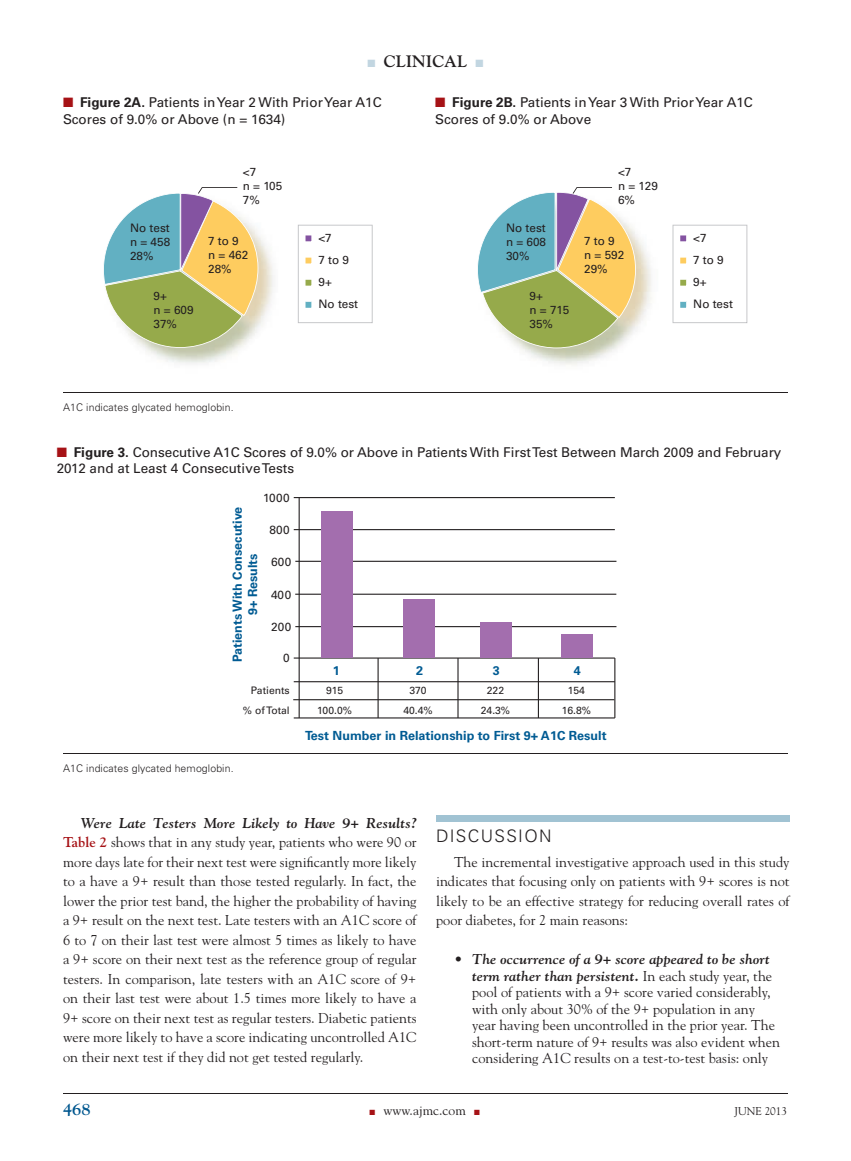
<style>
.page{position:relative;width:851px;height:1161px;background:#fff}
.page>*{position:absolute;margin:0;border:0;box-sizing:border-box;transform-origin:0 0}
.t1{font:300 17.25px "Univers";letter-spacing:.075em;color:#231f20}
.t2{font:700 16.5px "Goudy";color:#231f20}
.t3{font:700 16.5px "Goudy";color:#00578f}
.t4{font:14.25px/19.5px "Goudy";color:#231f20;text-align:justify}
.t5{font:13.5px/16.5px "Univers";color:#231f20}
.t6{font:13.5px "Goudy";color:#231f20}
.t7{font:700 12.6px/15.1px "Univers";color:#005b93;text-align:center}
.t8{font:11.85px "Univers";letter-spacing:.04em;color:#231f20}
.t9{font:11.7px/14.1px "Univers";color:#231f20}
.t10{font:11.25px "Goudy";color:#231f20}
.t11{font:300 10.5px "Univers";letter-spacing:.01em;color:#231f20}
.t12{font:10.35px/19.6px "Univers";color:#231f20;text-align:center}
.s1{color:#c2d6e1}
.s2{color:#a61216}
.s3{font-weight:700}
.s4{font-weight:700;font-style:italic}
.s5{font-weight:700;color:#a61216}
</style>
<div class="page">
<hr style="left:63px;top:1093px;width:724px;height:1px;background:#231f20">
<div style="left:436px;top:815px;width:353px;height:7px;background:#a1c3d3"></div>
<hr style="left:63px;top:392px;width:724px;height:1px;background:#231f20">
<hr style="left:63px;top:753px;width:724px;height:1px;background:#231f20">
<img style="left:539px;top:254px;width:112px;height:111px">
<svg style="left:298px;top:225px;width:74px;height:98px"></svg>
<svg style="left:672px;top:225px;width:75px;height:98px"></svg>
<svg style="left:103px;top:187px;width:165px;height:171px"></svg>
<svg style="left:477px;top:187px;width:169px;height:171px"></svg>
<hr style="left:298px;top:498px;width:2px;height:220px;background:#231f20">
<hr style="left:377px;top:658px;width:1px;height:60px;background:#231f20">
<hr style="left:457px;top:658px;width:1px;height:60px;background:#231f20">
<hr style="left:538px;top:658px;width:1px;height:60px;background:#231f20">
<hr style="left:614px;top:658px;width:1px;height:60px;background:#231f20">
<hr style="left:294px;top:497px;width:321px;height:1px;background:#231f20">
<hr style="left:294px;top:529px;width:321px;height:1px;background:#231f20">
<hr style="left:295px;top:561px;width:321px;height:1px;background:#231f20">
<hr style="left:295px;top:594px;width:321px;height:1px;background:#231f20">
<hr style="left:295px;top:626px;width:321px;height:1px;background:#231f20">
<hr style="left:294px;top:658px;width:321px;height:1px;background:#231f20">
<hr style="left:293px;top:699px;width:321px;height:1px;background:#231f20">
<hr style="left:294px;top:717px;width:321px;height:2px;background:#231f20">
<hr style="left:294px;top:681px;width:321px;height:1px;background:#231f20">
<div style="left:322px;top:511px;width:31px;height:147px;background:#a36eae"></div>
<div style="left:403px;top:599px;width:31px;height:59px;background:#a36eae"></div>
<div style="left:481px;top:622px;width:31px;height:36px;background:#a36eae"></div>
<div style="left:562px;top:634px;width:31px;height:24px;background:#a36eae"></div>
<p class="t2" style="left:367px;top:51px;width:117px"><span class="s1">■</span> CLINICAL <span class="s1">■</span></p>
<p class="t5" style="left:63px;top:95px;width:320px"><span class="s2">■</span> <span class="s3">Figure 2A.</span> Patients in Year 2 With Prior Year A1C<br>Scores of 9.0% or Above (n = 1634)</p>
<p class="t5" style="left:435px;top:95px;width:319px"><span class="s2">■</span> <span class="s3">Figure 2B.</span> Patients in Year 3 With Prior Year A1C<br>Scores of 9.0% or Above</p>
<p class="t9" style="left:243px;top:165px;width:41px">&lt;7<br>n = 105<br>7%</p>
<p class="t9" style="left:208px;top:234px;width:42px">7 to 9 n = 462<br>28%</p>
<p class="t9" style="left:584px;top:234px;width:42px">7 to 9 n = 592<br>29%</p>
<p class="t9" style="left:618px;top:165px;width:41px">&lt;7<br>n = 129<br>6%</p>
<p class="t9" style="left:130px;top:221px;width:42px;text-align:justify">No test n = 458<br>28%</p>
<p class="t9" style="left:506px;top:221px;width:42px;text-align:justify">No test n = 608<br>30%</p>
<p class="t9" style="left:318px;top:227px;width:41px;line-height:22.2px">&lt;7<br>7 to 9<br>9+<br>No test</p>
<p class="t9" style="left:693px;top:227px;width:41px;line-height:22.2px">&lt;7<br>7 to 9<br>9+<br>No test</p>
<p class="t9" style="left:153px;top:289px;width:42px">9+<br>n = 609<br>37%</p>
<p class="t9" style="left:529px;top:289px;width:41px">9+<br>n = 715<br>35%</p>
<p class="t11" style="left:63px;top:401px;width:172px">A1C indicates glycated hemoglobin.</p>
<p class="t5" style="left:57px;top:444px;width:726px"><span class="s2">■</span> <span class="s3">Figure 3.</span> Consecutive A1C Scores of 9.0% or Above in Patients With First Test Between March 2009 and February<br>2012 and at Least 4 Consecutive Tests</p>
<p class="t8" style="left:263px;top:491px;width:28px">1000</p>
<p class="t8" style="left:269px;top:523px;width:22px">800</p>
<p class="t8" style="left:271px;top:555px;width:22px">600</p>
<p class="t8" style="left:271px;top:587px;width:22px">400</p>
<p class="t8" style="left:271px;top:620px;width:22px">200</p>
<p class="t8" style="left:283px;top:651px;width:8px">0</p>
<p class="t12" style="left:243px;top:681px;width:48px;text-align:right">Patients % ofTotal</p>
<p class="t12" style="left:317px;top:681px;width:36px">915<br>100.0%</p>
<p class="t7" style="left:230px;top:662px;width:157px;rotate:-90deg">Patients With Consecutive<br>9+ Results</p>
<p class="t7" style="left:333px;top:663px;width:8px">1</p>
<p class="t7" style="left:416px;top:663px;width:8px">2</p>
<p class="t12" style="left:403px;top:681px;width:31px">370<br>40.4%</p>
<p class="t7" style="left:493px;top:663px;width:8px">3</p>
<p class="t12" style="left:481px;top:681px;width:31px">222<br>24.3%</p>
<p class="t7" style="left:574px;top:663px;width:8px">4</p>
<p class="t12" style="left:561px;top:681px;width:31px">154<br>16.8%</p>
<p class="t11" style="left:63px;top:761px;width:172px">A1C indicates glycated hemoglobin.</p>
<p class="t7" style="left:305px;top:728px;width:303px">Test Number in Relationship to First 9+ A1C Result</p>
<p class="t4" style="left:63px;top:813px;width:355px;text-indent:18px"><span class="s4">Were Late Testers More Likely to Have 9+ Results?<br></span><span class="s5">Table 2</span> shows that in any study year, patients who were 90 or more days late for their next test were significantly more likely to a have a 9+ result than those tested regularly. In fact, the lower the prior test band, the higher the probability of having a 9+ result on the next test. Late testers with an A1C score of 6 to 7 on their last test were almost 5 times as likely to have a 9+ score on their next test as the reference group of regular testers. In comparison, late testers with an A1C score of 9+ on their last test were about 1.5 times more likely to have a 9+ score on their next test as regular testers. Diabetic patients were more likely to have a score indicating uncontrolled A1C on their next test if they did not get tested regularly.</p>
<p class="t1" style="left:436px;top:825px;width:117px">DISCUSSION</p>
<p class="t4" style="left:436px;top:852px;width:355px;text-indent:18px">The incremental investigative approach used in this study indicates that focusing only on patients with 9+ scores is not likely to be an effective strategy for reducing overall rates of poor diabetes, for 2 main reasons:</p>
<p class="t4" style="left:472px;top:951px;width:309px;line-height:16.5px;text-align:left;text-indent:-18px"><span class="s4">• The occurrence of a 9+ score appeared to be short term rather than persistent.</span> In each study year, the pool of patients with a 9+ score varied considerably, with only about 30% of the 9+ population in any year having been uncontrolled in the prior year. The short-term nature of 9+ results was also evident when considering A1C results on a test-to-test basis: only</p>
<p class="t3" style="left:63px;top:1099px;width:29px">468</p>
<p class="t6" style="left:369px;top:1102px;width:112px"><span class="s2">■</span> www.ajmc.com <span class="s2">■</span></p>
<p class="t10" style="left:734px;top:1104px;width:54px">JUNE 2013</p>
</div>
